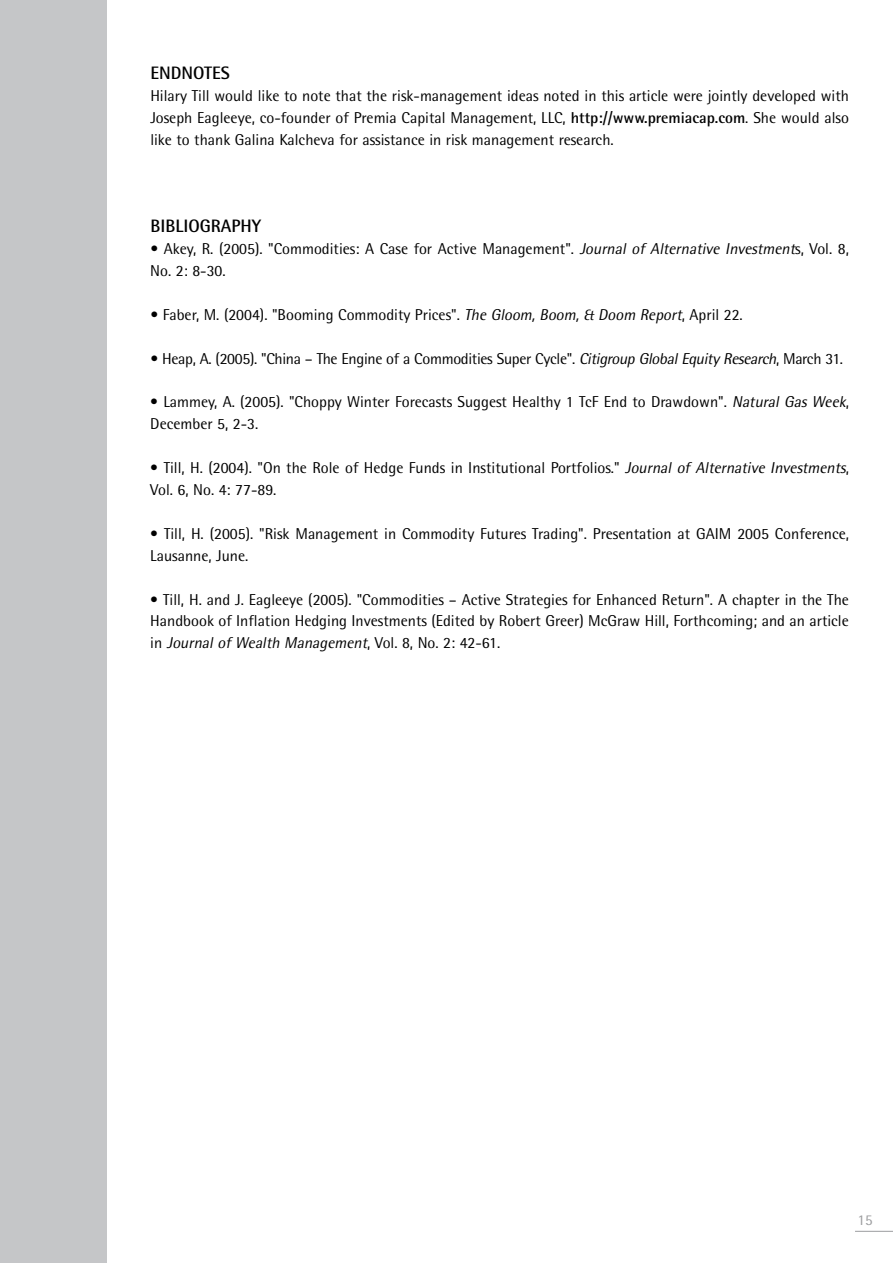
<style>
.page{position:relative;width:893px;height:1263px;background:#fff}
.page>*{position:absolute;margin:0;border:0;box-sizing:border-box;transform-origin:0 0}
.t1{font:700 18px "Rotis Semi Sans";color:#000}
.t2{font:15.75px/21.9px "Rotis Semi Sans";color:#000}
.t3{font:15.75px "Rotis Semi Sans";letter-spacing:-.02em;color:#000}
.t4{font:15px "Rotis Semi Sans";color:#9c9d9f}
.s1{font-weight:700}
.s2{font-style:italic}
</style>
<div class="page">
<div style="left:0;top:0;width:106px;height:1263px;background:#c5c6c8"></div>
<hr style="left:855px;top:1231px;width:38px;height:1px;background:#9c9d9f">
<p class="t1" style="left:150px;top:62px;width:81px">ENDNOTES</p>
<p class="t2" style="left:150px;top:84px;width:700px;text-align:justify">Hilary Till would like to note that the risk-management ideas noted in this article were jointly developed with Joseph Eagleeye, co-founder of Premia Capital Management, LLC, <span class="s1">http://www.premiacap.com</span>. She would also like to thank Galina Kalcheva for assistance in risk management research.</p>
<p class="t1" style="left:150px;top:215px;width:112px">BIBLIOGRAPHY</p>
<p class="t2" style="left:150px;top:238px;width:700px">• Akey, R. (2005). "Commodities: A Case for Active Management". <span class="s2">Journal of Alternative Investment</span>s, Vol. 8,<br>No. 2: 8-30.</p>
<p class="t2" style="left:150px;top:303px;width:594px">• Faber, M. (2004). "Booming Commodity Prices". <span class="s2">The Gloom, Boom, &amp; Doom Report</span>, April 22.</p>
<p class="t3" style="left:150px;top:349px;width:694px">• Heap, A. (2005). "China – The Engine of a Commodities Super Cycle". <span class="s2">Citigroup GlobalEquity Research</span>, March 31.</p>
<p class="t2" style="left:150px;top:391px;width:700px">• Lammey, A. (2005). "Choppy Winter Forecasts Suggest Healthy 1 TcF End to Drawdown". <span class="s2">Natural Gas Week</span>,<br>December 5, 2-3.</p>
<p class="t2" style="left:150px;top:457px;width:700px">• Till, H. (2004). "On the Role of Hedge Funds in Institutional Portfolios." <span class="s2">Journal of Alternative Investments</span>,<br>Vol. 6, No. 4: 77-89.</p>
<p class="t2" style="left:150px;top:522px;width:700px">• Till, H. (2005). "Risk Management in Commodity Futures Trading". Presentation at GAIM 2005 Conference,<br>Lausanne, June.</p>
<p class="t2" style="left:150px;top:588px;width:700px;text-align:justify">• Till, H. and J. Eagleeye (2005). "Commodities – Active Strategies for Enhanced Return". A chapter in the The Handbook of Inflation Hedging Investments (Edited by Robert Greer) McGraw Hill, Forthcoming; and an article i n <span class="s2">Journal of Wealth Management</span>, Vo l . 8 , N o . 2 : 4 2 - 6 1 .</p>
<p class="t4" style="left:858px;top:1211px;width:17px">15</p>
</div>
